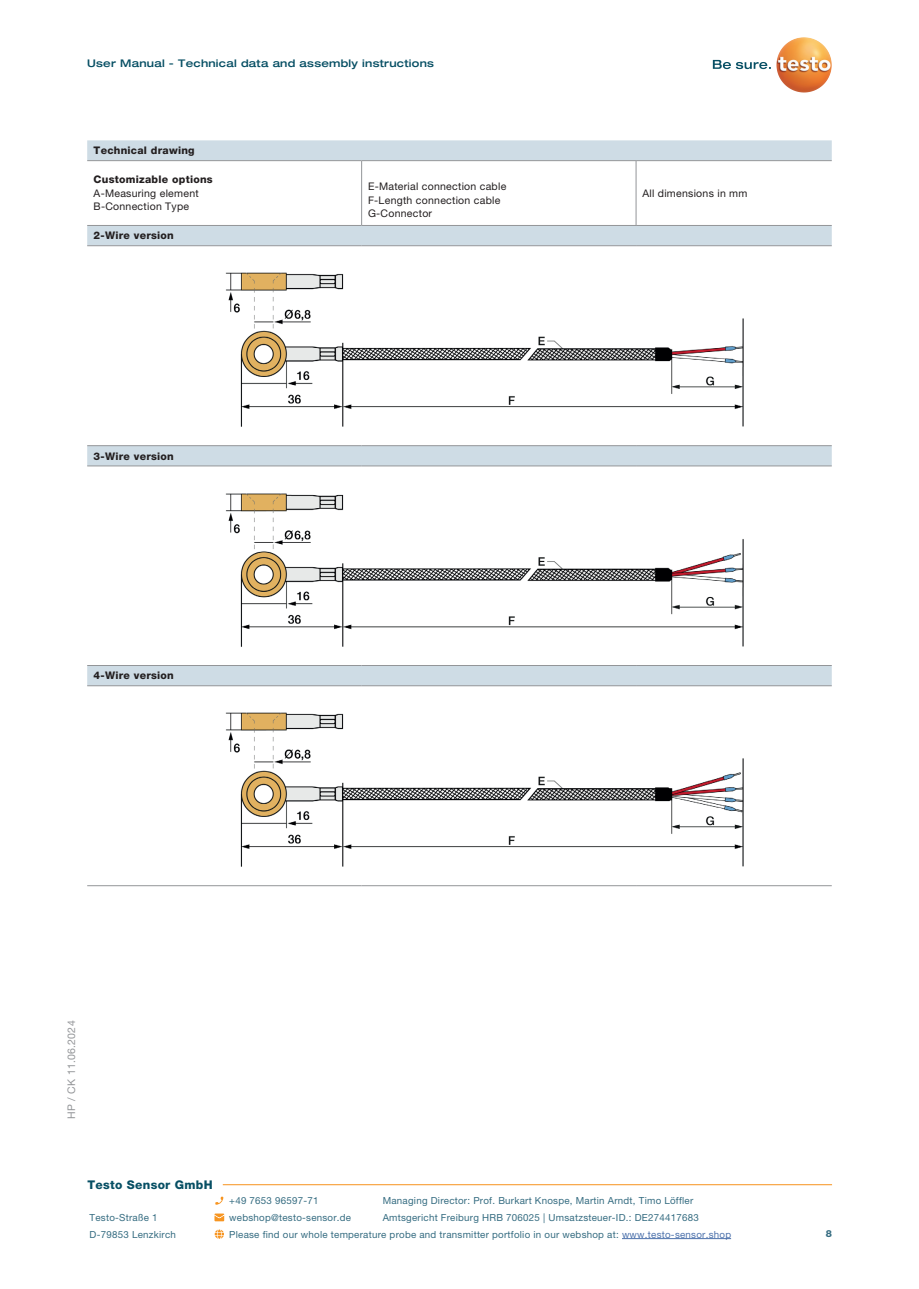
<style>
.page{position:relative;width:919px;height:1289px;background:#fff}
.page>*{position:absolute;margin:0;border:0;box-sizing:border-box;transform-origin:0 0}
.t1{font:800 12px "Helvetica Neue LTW1 G";letter-spacing:.025em;color:#074f64}
.t2{font:10.5px/13.5px "Helvetica Neue LTW1 G";letter-spacing:.025em;color:#231f20}
.t3{font:800 10.5px "Helvetica Neue LTW1 G";letter-spacing:.025em;color:#231f20}
.t4{font:500 expanded 10.5px "Helvetica Neue LT Com";letter-spacing:.025em;color:#074f64}
.t5{font:10.5px "Helvetica Neue LTW1 G";letter-spacing:.025em;color:#939598}
.t6{font:9.75px "Helvetica Neue LTW1 G";letter-spacing:.025em;color:#356c81}
.t7{font:800 9.75px "Helvetica Neue LTW1 G";color:#356c81}
.s1{color:#4d72ac}
</style>
<div class="page">
<div style="left:87px;top:140px;width:744px;height:545px;background:#cedce5"></div>
<svg style="left:87px;top:161px;width:744px;height:504px"></svg>
<hr style="left:636px;top:225px;width:195px;height:1px;background:#939598">
<hr style="left:87px;top:245px;width:274px;height:1px;background:#939598">
<hr style="left:361px;top:245px;width:275px;height:1px;background:#939598">
<hr style="left:636px;top:245px;width:195px;height:1px;background:#939598">
<hr style="left:87px;top:445px;width:274px;height:1px;background:#939598">
<hr style="left:361px;top:445px;width:275px;height:1px;background:#939598">
<hr style="left:636px;top:445px;width:195px;height:1px;background:#939598">
<hr style="left:87px;top:465px;width:274px;height:1px;background:#939598">
<hr style="left:361px;top:465px;width:275px;height:1px;background:#939598">
<hr style="left:636px;top:465px;width:195px;height:1px;background:#939598">
<hr style="left:87px;top:665px;width:274px;height:1px;background:#939598">
<hr style="left:361px;top:665px;width:275px;height:1px;background:#939598">
<hr style="left:636px;top:665px;width:195px;height:1px;background:#939598">
<hr style="left:87px;top:685px;width:274px;height:1px;background:#939598">
<hr style="left:361px;top:685px;width:275px;height:1px;background:#939598">
<hr style="left:636px;top:685px;width:195px;height:1px;background:#939598">
<hr style="left:87px;top:885px;width:274px;height:1px;background:#939598">
<hr style="left:361px;top:885px;width:275px;height:1px;background:#939598">
<hr style="left:636px;top:885px;width:195px;height:1px;background:#939598">
<hr style="left:361px;top:161px;width:1px;height:64px;background:#939598">
<hr style="left:635px;top:161px;width:1px;height:64px;background:#939598">
<hr style="left:87px;top:225px;width:274px;height:1px;background:#939598">
<hr style="left:361px;top:225px;width:275px;height:1px;background:#939598">
<hr style="left:87px;top:160px;width:274px;height:1px;background:#939598">
<hr style="left:361px;top:160px;width:275px;height:1px;background:#939598">
<hr style="left:636px;top:160px;width:195px;height:1px;background:#939598">
<img style="left:156px;top:248px;width:607px;height:195px">
<img style="left:156px;top:468px;width:607px;height:195px">
<img style="left:225px;top:712px;width:519px;height:155px">
<svg style="left:790px;top:37px;width:13px;height:4px"></svg>
<svg style="left:712px;top:60px;width:58px;height:9px"></svg>
<svg style="left:215px;top:1196px;width:8px;height:8px"></svg>
<svg style="left:214px;top:1213px;width:10px;height:8px"></svg>
<svg style="left:215px;top:1229px;width:9px;height:9px"></svg>
<hr style="left:622px;top:1238px;width:109px;height:1px;background:#4d72ac">
<hr style="left:223px;top:1184px;width:609px;height:1px;background:#f7931d">
<p class="t4" style="left:87px;top:57px;width:348px">User Manual - Technical data and assembly instructions</p>
<p class="t3" style="left:94px;top:144px;width:103px">Technical drawing</p>
<p class="t3" style="left:94px;top:173px;width:121px">Customizable options</p>
<p class="t2" style="left:94px;top:186px;width:107px">A-Measuring element<br>B-Connection Type</p>
<p class="t2" style="left:368px;top:179px;width:140px">E-Material connection cable<br>F-Length connection cable<br>G-Connector</p>
<p class="t2" style="left:642px;top:186px;width:106px">All dimensions in mm</p>
<p class="t3" style="left:94px;top:229px;width:82px">2-Wire version</p>
<p class="t3" style="left:94px;top:449px;width:82px">3-Wire version</p>
<p class="t3" style="left:94px;top:669px;width:82px">4-Wire version</p>
<p class="t5" style="left:65px;top:1118px;width:100px;rotate:-90deg">HP / CK 11.06.2024</p>
<p class="t1" style="left:87px;top:1177px;width:127px">Testo Sensor GmbH</p>
<p class="t6" style="left:229px;top:1194px;width:91px">+49 7653 96597-71</p>
<p class="t6" style="left:383px;top:1194px;width:312px">Managing Director: Prof. Burkart Knospe, Martin Arndt, Timo Löffler</p>
<p class="t6" style="left:90px;top:1211px;width:69px">Testo-Straße 1</p>
<p class="t6" style="left:229px;top:1211px;width:123px">webshop@testo-sensor.de</p>
<p class="t6" style="left:383px;top:1211px;width:317px">Amtsgericht Freiburg HRB 706025 | Umsatzsteuer-ID.: DE274417683</p>
<p class="t6" style="left:90px;top:1228px;width:88px">D-79853 Lenzkirch</p>
<p class="t6" style="left:229px;top:1228px;width:503px">Please find our whole temperature probe and transmitter portfolio in our webshop at: <span class="s1">www.testo-sensor.shop</span></p>
<p class="t7" style="left:825px;top:1228px;width:8px">8</p>
</div>
